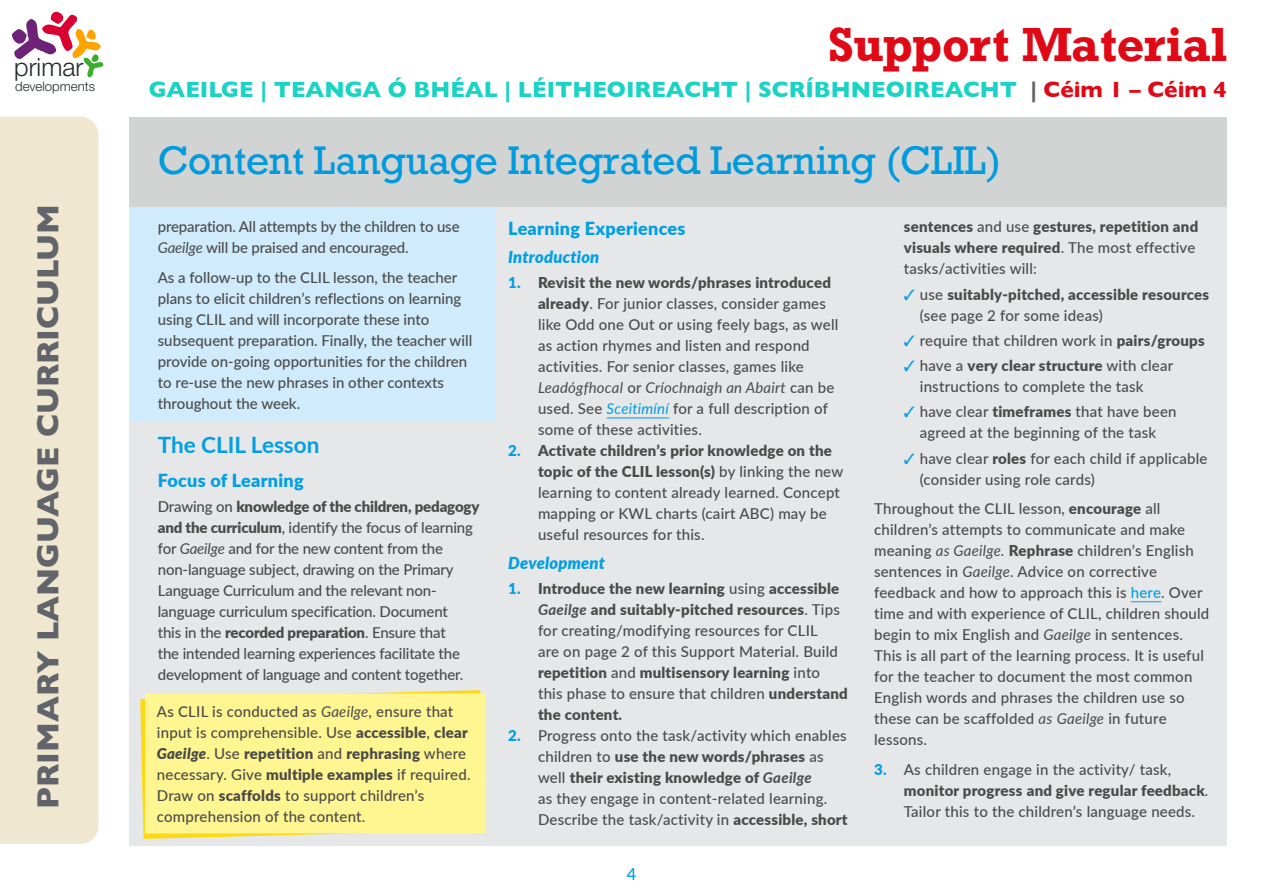
<style>
.page{position:relative;width:1263px;height:893px;background:#fff}
.page>*{position:absolute;margin:0;border:0;box-sizing:border-box;transform-origin:0 0}
.t1{font:700 45px "Rockwell";letter-spacing:-.01em;color:#e00916}
.t2{font:37.5px "Rockwell";letter-spacing:-.01em;color:#009ade}
.t3{font:700 31.2px "Gill Sans";color:#61646a}
.t4{font:300 25.2px "Helvetica Neue";color:#23282a}
.t5{font:700 22.5px "Gill Sans";color:#19d3c5}
.t6{font:700 22.5px "Lato";color:#009fe3}
.t7{font:900 18px "Lato";letter-spacing:.015em;color:#009fe3}
.t8{font:italic 900 16.5px "Lato";letter-spacing:.015em;color:#009fe3}
.t9{font:500 16.5px "Lato";color:#009fe3}
.t10{font:500 15px/21px "Lato";letter-spacing:.015em;color:#4a4a49}
.t11{font:500 15px/21px "Lato";letter-spacing:-.01em;color:#4a4a49}
.t12{font:900 15px/21px "Lato";letter-spacing:.015em;color:#4a4a49}
.t13{font:300 13.2px "Helvetica Neue";color:#23282a}
.s1{color:#61646a}
.s2{color:#e00916}
.s3{font-weight:400;font-style:italic}
.s4{font-weight:900}
.s5{font-weight:900;font-style:italic}
.s6{font-weight:900;color:#009fe3}
.s7{font-weight:400;font-style:italic;color:#009fe3}
.s8{font-weight:700;font-style:italic}
.s9{font-weight:500}
.s10{color:#009fe3}
</style>
<div class="page">
<div style="left:130px;top:117px;width:1097px;height:729px;background:#e5e7e8"></div>
<svg style="left:140px;top:690px;width:343px;height:149px"></svg>
<div style="left:130px;top:207px;width:365px;height:214px;background:#d0ebfc"></div>
<div style="left:130px;top:117px;width:1097px;height:90px;background:#d2d4d4"></div>
<svg style="left:12px;top:12px;width:92px;height:65px"></svg>
<div style="left:0;top:117px;width:98px;height:727px;background:#efe7cf"></div>
<hr style="left:607px;top:418px;width:62px;height:1px;background:#009fe3">
<hr style="left:1131px;top:601px;width:30px;height:1px;background:#009fe3">
<div style="left:145px;top:693px;width:340px;height:140px;background:#fff591"></div>
<h3 class="t4" style="left:14px;top:52px;width:71px">primar</h3>
<p class="t13" style="left:15px;top:79px;width:81px">developments</p>
<h3 class="t3" style="left:23px;top:809px;width:606px;rotate:-90deg">PRIMARY LANGUAGE CURRICULUM</h3>
<h1 class="t1" style="left:828px;top:16px;width:400px">Support Material</h1>
<h3 class="t5" style="left:149px;top:72px;width:1079px">GAEILGE | TEANGA Ó BHÉAL | LÉITHEOIREACHT | SCRÍBHNEOIREACHT <span class="s1">|</span> <span class="s2">Céim 1 – Céim 4</span></h3>
<h2 class="t2" style="left:158px;top:137px;width:845px">Content Language Integrated Learning (CLIL)</h2>
<p class="t11" style="left:158px;top:216px;width:303px">preparation. All attempts by the children to use<br><span class="s3">Gaeilge</span> will be praised and encouraged.</p>
<p class="t10" style="left:158px;top:266px;width:316px">As a follow-up to the CLIL lesson, the teacher plans to elicit children’s reflections on learning using CLIL and will incorporate these into subsequent preparation. Finally, the teacher will provide on-going opportunities for the children to re-use the new phrases in other contexts throughout the week.</p>
<h3 class="t6" style="left:158px;top:428px;width:163px">The CLIL Lesson</h3>
<p class="t7" style="left:158px;top:467px;width:147px">Focus of Learning</p>
<p class="t11" style="left:158px;top:495px;width:323px">Drawing on <span class="s4">knowledge of the children, pedagogy and the curriculum</span>, identify the focus of learning for <span class="s3">Gaeilge</span> and for the new content from the non-language subject, drawing on the Primary Language Curriculum and the relevant non&shy;language curriculum specification. Document<br>this in the <span class="s4">recorded preparation</span>. Ensure that<br>the intended learning experiences facilitate the development of language and content together.</p>
<p class="t10" style="left:157px;top:701px;width:315px">As CLIL is conducted as <span class="s3">Gaeilge</span>, ensure that input is comprehensible. Use <span class="s4">accessible</span>, <span class="s4">clear </span><span class="s5">Gaeilge</span>. Use <span class="s4">repetition</span> and <span class="s4">rephrasing</span> where necessary. Give <span class="s4">multiple examples</span> if required.<br>Draw on <span class="s4">scaffolds</span> to support children’s comprehension of the content.</p>
<p class="t7" style="left:508px;top:215px;width:179px">Learning Experiences</p>
<p class="t8" style="left:508px;top:245px;width:93px">Introduction</p>
<p class="t10" style="left:538px;top:272px;width:302px;text-indent:-30px"><span class="s6">1.</span> <span class="s4">Revisit the new words/phrases introduced already</span>. For junior classes, consider games like Odd one Out or using feely bags, as well as action rhymes and listen and respond activities. For senior classes, games like <span class="s3">Leadógfhocal</span> or <span class="s3">Críochnaigh an Abairt</span> can be used. See <span class="s7">Sceitimíní</span> for a full description of some of these activities.</p>
<p class="t10" style="left:538px;top:440px;width:307px;text-indent:-30px"><span class="s6">2.</span> <span class="s4">Activate children’s prior knowledge on the topic of the CLIL lesson(s)</span> by linking the new learning to content already learned. Concept mapping or KWL charts (cairt ABC) may be useful resources for this.</p>
<p class="t8" style="left:508px;top:550px;width:98px">Development</p>
<p class="t10" style="left:538px;top:577px;width:311px;text-indent:-30px"><span class="s6">1.</span> <span class="s4">Introduce the new learning</span> using <span class="s4">accessible </span><span class="s8">Gaeilge</span> <span class="s4">and suitably-pitched resources</span>. Tips for creating/modifying resources for CLIL<br>are on page 2 of this Support Material. Build <span class="s4">repetition</span> and <span class="s4">multisensory learning</span> into this phase to ensure that children <span class="s4">understand the content.</span></p>
<p class="t10" style="left:538px;top:724px;width:311px;text-indent:-30px"><span class="s6">2.</span> Progress onto the task/activity which enables children to <span class="s4">use the new words/phrases</span> as well <span class="s4">their existing knowledge of</span> <span class="s8">Gaeilge<br></span>as they engage in content-related learning.<br>Describe the task/activity in <span class="s4">accessible, short</span></p>
<p class="t9" style="left:627px;top:862px;width:11px">4</p>
<p class="t12" style="left:904px;top:216px;width:296px">sentences <span class="s9">and use</span> gestures, repetition and visuals where required<span class="s9">. The most effective tasks/activities will:</span></p>
<p class="t12" style="left:920px;top:283px;width:291px;text-indent:-16px"><span class="s10">✓</span> <span class="s9">use</span> suitably-pitched, accessible resources <span class="s9">(see page 2 for some ideas)</span></p>
<p class="t10" style="left:904px;top:329px;width:302px"><span class="s10">✓</span> require that children work in <span class="s4">pairs/groups</span></p>
<p class="t10" style="left:920px;top:355px;width:255px;text-indent:-16px"><span class="s10">✓</span> have a <span class="s4">very clear structure</span> with clear instructions to complete the task</p>
<p class="t10" style="left:904px;top:401px;width:274px;text-align:center"><span class="s10">✓</span> have clear <span class="s4">timeframes</span> that have been agreed at the beginning of the task</p>
<p class="t10" style="left:920px;top:447px;width:289px;text-indent:-16px"><span class="s10">✓</span> have clear <span class="s4">roles</span> for each child if applicable (consider using role cards)</p>
<p class="t10" style="left:874px;top:498px;width:337px">Throughout the CLIL lesson, <span class="s4">encourage</span> all children’s attempts to communicate and make meaning <span class="s3">as Gaeilge.</span> <span class="s4">Rephrase</span> children’s English sentences in <span class="s3">Gaeilge</span>. Advice on corrective feedback and how to approach this is <span class="s10">here</span>. Over time and with experience of CLIL, children should begin to mix English and <span class="s3">Gaeilge</span> in sentences.<br>This is all part of the learning process. It is useful for the teacher to document the most common English words and phrases the children use so these can be scaffolded <span class="s3">as Gaeilge</span> in future lessons.</p>
<p class="t10" style="left:904px;top:758px;width:306px;text-indent:-30px"><span class="s6">3.</span> As children engage in the activity/ task, <span class="s4">monitor progress and give regular feedback</span><span class="s3">.<br></span>Tailor this to the children’s language needs.</p>
</div>
